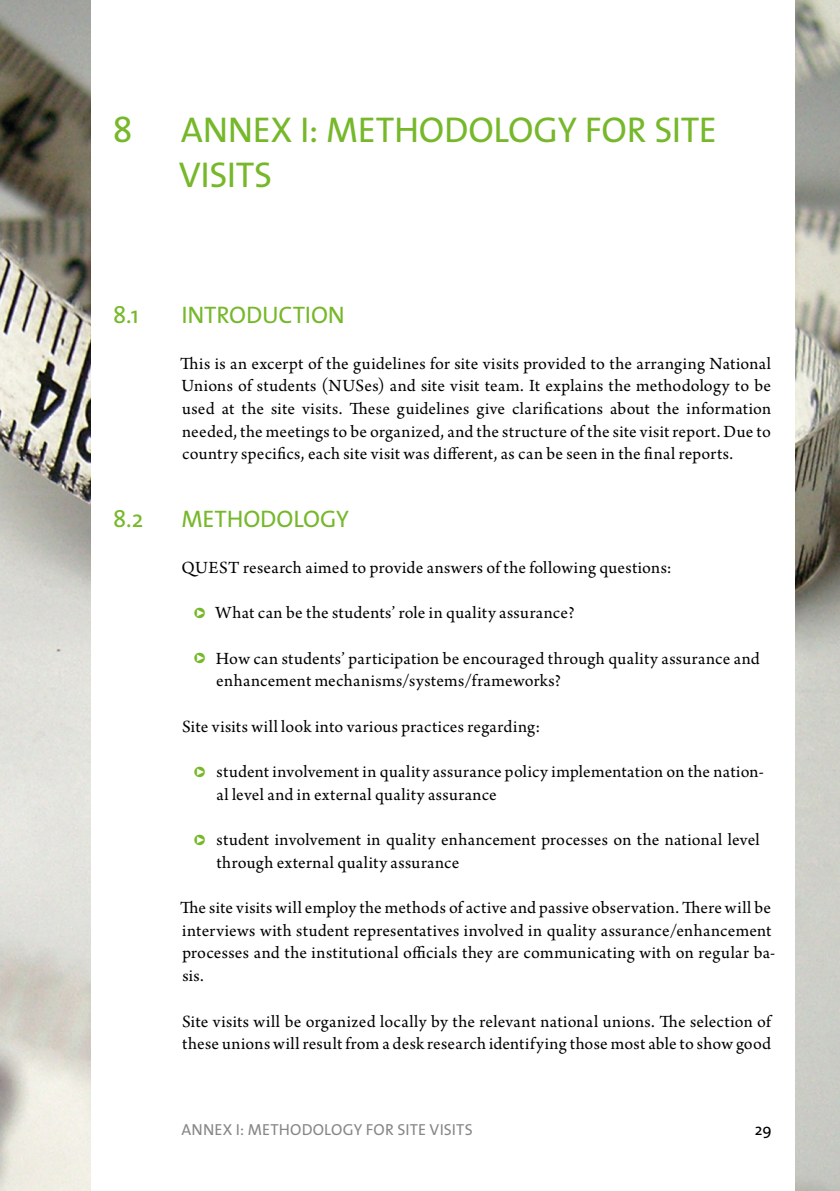
<style>
.page{position:relative;width:840px;height:1191px;background:#fff}
.page>*{position:absolute;margin:0;border:0;box-sizing:border-box;transform-origin:0 0}
.en_Ü1{font:36px "The Sans";letter-spacing:-.005em;color:#76b82a}
.en_Ü2{font:24px "The Sans";letter-spacing:-.005em;color:#76b82a}
.en_Fließ{font:18px/22.6px "Arno Pro";letter-spacing:.015em;color:#000}
.en_Aufzählungspunkte{font:18px/22.6px "Arno Pro";letter-spacing:.02em;color:#000}
.t1{font:16px "The Sans";letter-spacing:.015em;color:#878787}
.t2{font:16px "The Sans";color:#000}
.s1{color:#76b82a}
</style>
<div class="page">
<img style="left:0;top:0;width:839px;height:1191px">
<div style="left:91px;top:0;width:703px;height:1191px;background:#fff"></div>
<p class="en_Ü1" style="left:113px;top:100px;width:21px">8</p>
<p class="en_Ü1" style="left:181px;top:100px;width:169px">ANNEX I: MET</p>
<p class="en_Ü1" style="left:394px;top:100px;width:292px">HODOLOGY FOR SITE</p>
<p class="en_Ü1" style="left:178px;top:145px;width:17px">VISITS</p>
<p class="en_Ü2" style="left:113px;top:295px;width:27px">8.1</p>
<p class="en_Ü2" style="left:181px;top:295px;width:165px">INTRODUCTION</p>
<p class="en_Fließ" style="left:180px;top:353px;width:592px;text-align:justify">This is an excerpt of the guidelines for site visits provided to the arranging National Unions of students (NUSes) and site visit team. It explains the methodology to be used at the site visits. These guidelines give clarifications about the information needed, the meetings to be organized, and the structure of the site visit report. Due to country specifics, each site visit was different, as can be seen in the final reports.</p>
<p class="en_Ü2" style="left:113px;top:499px;width:32px">8.2</p>
<p class="en_Ü2" style="left:181px;top:499px;width:16px">MET</p>
<p class="en_Ü2" style="left:227px;top:499px;width:124px">HODOLOGY</p>
<p class="en_Fließ" style="left:181px;top:557px;width:491px">QUEST research aimed to provide answers of the following questions:</p>
<p class="en_Aufzählungspunkte" style="left:192px;top:602px;width:383px"><span class="s1">❑</span> What can be the students’ role in quality assurance?</p>
<p class="en_Aufzählungspunkte" style="left:216px;top:648px;width:544px;text-indent:-24px"><span class="s1">❑</span> How can students’ participation be encouraged through quality assurance and enhancement mechanisms/systems/frameworks?</p>
<p class="en_Fließ" style="left:182px;top:716px;width:359px">Site visits will look into various practices regarding:</p>
<p class="en_Aufzählungspunkte" style="left:216px;top:761px;width:549px;text-indent:-24px"><span class="s1">❑</span> student involvement in quality assurance policy implementation on the nation&shy;al level and in external quality assurance</p>
<p class="en_Aufzählungspunkte" style="left:216px;top:829px;width:544px;text-indent:-24px"><span class="s1">❑</span> student involvement in quality enhancement processes on the national level through external quality assurance</p>
<p class="en_Fließ" style="left:180px;top:897px;width:596px">The site visits will employ the methods of active and passive observation. There will be interviews with student representatives involved in quality assurance/enhancement processes and the institutional officials they are communicating with on regular ba&shy;sis.</p>
<p class="en_Fließ" style="left:182px;top:1010px;width:590px">Site visits will be organized locally by the relevant national unions. The selection of these unions will result from a desk research identifying those most able to show good</p>
<p class="t1" style="left:181px;top:1115px;width:78px">ANNEX I: MET</p>
<p class="t1" style="left:279px;top:1115px;width:159px">HODOLOGY FOR SITE VISITS</p>
<p class="t2" style="left:754px;top:1115px;width:18px">29</p>
</div>
